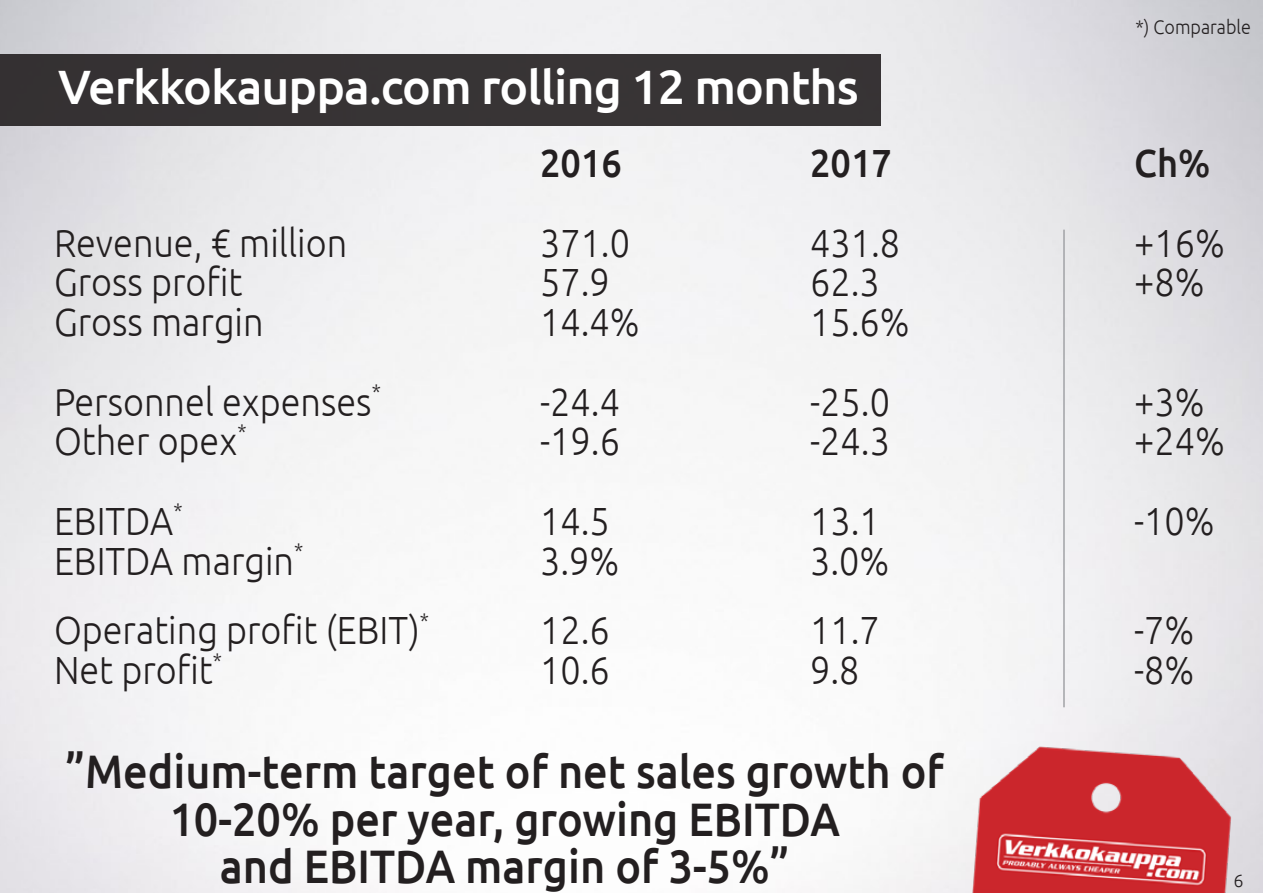
<style>
.page{position:relative;width:1263px;height:893px;background:#fff}
.page>*{position:absolute;margin:0;border:0;box-sizing:border-box;transform-origin:0 0}
.t1{font:500 48.3px "Ubuntu";letter-spacing:-.02em;color:#fff}
.t2{font:500 46.95px "Ubuntu";color:#231f20;scale:.92 1}
.t3{font:300 39.3px "Ubuntu";color:#231f20;scale:.92 1}
.t4{font:500 39.3px "Ubuntu";color:#231f20;scale:.92 1}
.t5{font:300 19.65px "Ubuntu";color:#231f20;scale:.92 1}
.t6{font:300 18px "Ubuntu";color:#231f20}
</style>
<div class="page">
<img style="left:0;top:0;width:1263px;height:893px">
<img style="left:957px;top:730px;width:289px;height:163px">
<div style="left:0;top:54px;width:880px;height:72px;background:#373435"></div>
<hr style="left:1063px;top:230px;width:1px;height:477px;background:#fff">
<p class="t5" style="left:1135px;top:15px;width:127px">*) Comparable</p>
<p class="t1" style="left:58px;top:57px;width:802px">Verkkokauppa.com rolling 12 months</p>
<p class="t4" style="left:540px;top:138px;width:90px">2016</p>
<p class="t4" style="left:810px;top:138px;width:90px">2017</p>
<p class="t4" style="left:1134px;top:138px;width:84px">Ch%</p>
<p class="t3" style="left:54px;top:219px;width:320px">Revenue, € million</p>
<p class="t3" style="left:540px;top:219px;width:99px">371.0</p>
<p class="t3" style="left:810px;top:219px;width:99px">431.8</p>
<p class="t3" style="left:1134px;top:219px;width:100px">+16%</p>
<p class="t3" style="left:54px;top:259px;width:206px">Gross profit</p>
<p class="t3" style="left:540px;top:259px;width:77px">57.9</p>
<p class="t3" style="left:810px;top:259px;width:77px">62.3</p>
<p class="t3" style="left:1134px;top:259px;width:78px">+8%</p>
<p class="t3" style="left:54px;top:299px;width:229px">Gross margin</p>
<p class="t3" style="left:540px;top:299px;width:110px">14.4%</p>
<p class="t3" style="left:810px;top:299px;width:110px">15.6%</p>
<p class="t3" style="left:54px;top:378px;width:357px">Personnel expenses<sup>*</sup></p>
<p class="t3" style="left:540px;top:378px;width:88px">-24.4</p>
<p class="t3" style="left:810px;top:378px;width:88px">-25.0</p>
<p class="t3" style="left:1134px;top:378px;width:78px">+3%</p>
<p class="t3" style="left:54px;top:418px;width:211px">Other opex<sup>*</sup></p>
<p class="t3" style="left:540px;top:418px;width:88px">-19.6</p>
<p class="t3" style="left:810px;top:418px;width:88px">-24.3</p>
<p class="t3" style="left:1134px;top:418px;width:100px">+24%</p>
<p class="t3" style="left:54px;top:497px;width:141px">EBITDA<sup>*</sup></p>
<p class="t3" style="left:540px;top:497px;width:77px">14.5</p>
<p class="t3" style="left:810px;top:497px;width:77px">13.1</p>
<p class="t3" style="left:1134px;top:497px;width:89px">-10%</p>
<p class="t3" style="left:54px;top:537px;width:272px">EBITDA margin<sup>*</sup></p>
<p class="t3" style="left:540px;top:537px;width:88px">3.9%</p>
<p class="t3" style="left:810px;top:537px;width:88px">3.0%</p>
<p class="t3" style="left:54px;top:607px;width:409px">Operating profit (EBIT)<sup>*</sup></p>
<p class="t3" style="left:540px;top:607px;width:77px">12.6</p>
<p class="t3" style="left:810px;top:607px;width:77px">11.7</p>
<p class="t3" style="left:1134px;top:607px;width:67px">-7%</p>
<p class="t3" style="left:54px;top:647px;width:184px">Net profit<sup>*</sup></p>
<p class="t3" style="left:540px;top:647px;width:77px">10.6</p>
<p class="t3" style="left:810px;top:647px;width:55px">9.8</p>
<p class="t3" style="left:1134px;top:647px;width:67px">-8%</p>
<p class="t2" style="left:66px;top:741px;width:956px">”Medium-term target of net sales growth of</p>
<p class="t2" style="left:169px;top:789px;width:730px">10-20% per year, growing EBITDA</p>
<p class="t2" style="left:220px;top:837px;width:620px">and EBITDA margin of 3-5%”</p>
<p class="t6" style="left:1233px;top:870px;width:12px">6</p>
</div>
